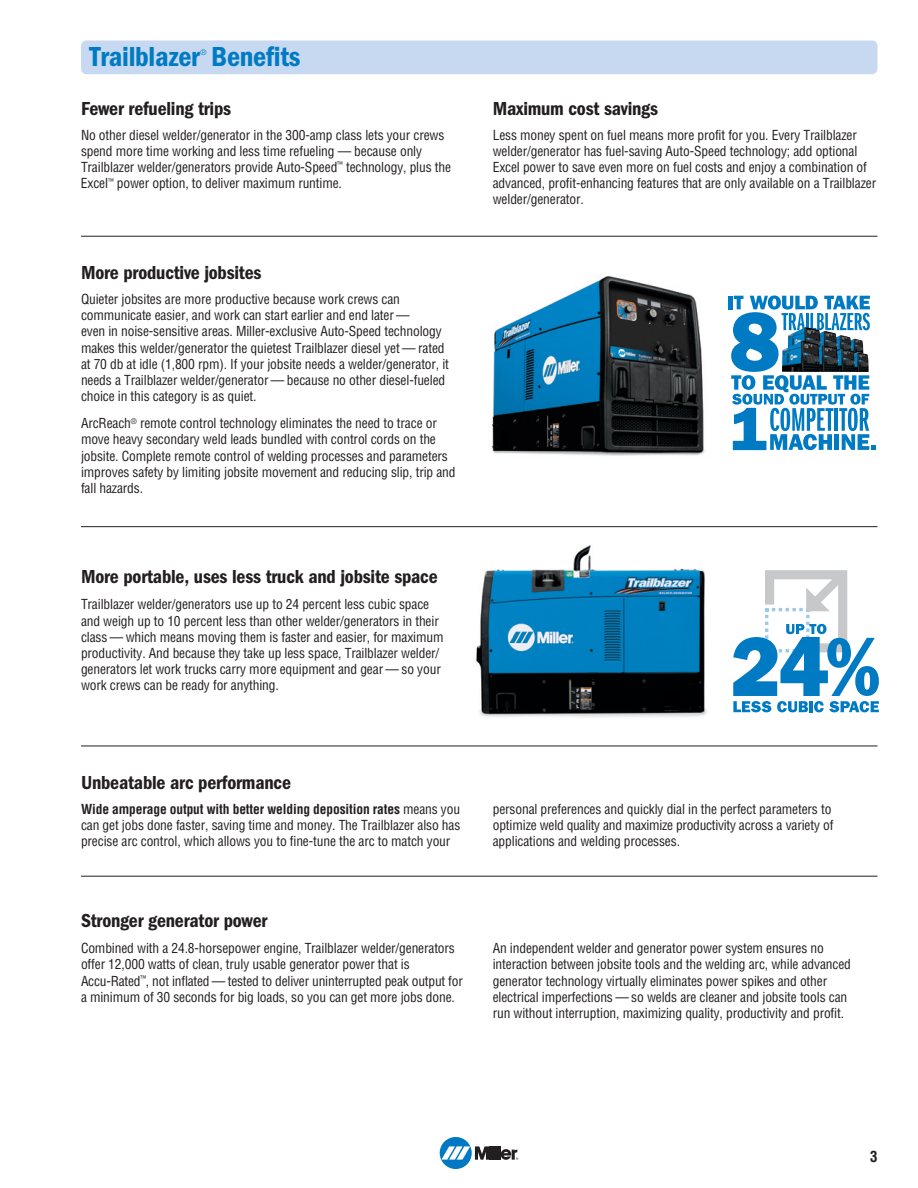
<style>
.page{position:relative;width:918px;height:1188px;background:#fff}
.page>*{position:absolute;margin:0;border:0;box-sizing:border-box;transform-origin:0 0}
.t1{font:28.5px "ITC Franklin Gothic Std Dm Cd";letter-spacing:-.01em;color:#007bc3}
.t2{font:19.5px "ITC Franklin Gothic Std Dm Cd";letter-spacing:-.01em;color:#231f20}
.t3{font:700 condensed 15px "Helvetica";color:#231f20}
.t4{font:condensed 13.5px/16.2px "Helvetica";letter-spacing:-.01em;color:#231f20}
.t5{font:condensed 7.5px "Helvetica";color:#007bc3}
.s1{font-weight:700}
</style>
<div class="page">
<div style="left:440px;top:1137px;width:32px;height:32px;background:#0079c2;border-radius:50%"></div>
<hr style="left:493px;top:1146px;width:4px;height:14px;background:#231f20">
<hr style="left:497px;top:1146px;width:3px;height:14px;background:#231f20">
<svg style="left:441px;top:1146px;width:52px;height:14px"></svg>
<svg style="left:501px;top:1149px;width:17px;height:11px"></svg>
<div style="left:81px;top:40px;width:797px;height:34px;background:#c6d9f0;border-radius:5px"></div>
<img style="left:476px;top:545px;width:231px;height:173px">
<svg style="left:733px;top:570px;width:146px;height:142px"></svg>
<hr style="left:81px;top:236px;width:797px;height:1px;background:#231f20">
<hr style="left:81px;top:526px;width:797px;height:1px;background:#231f20">
<hr style="left:81px;top:746px;width:797px;height:1px;background:#231f20">
<hr style="left:729px;top:296px;width:4px;height:13px;background:#007bc3">
<svg style="left:731px;top:295px;width:145px;height:155px"></svg>
<img style="left:492px;top:276px;width:213px;height:180px">
<hr style="left:81px;top:876px;width:797px;height:1px;background:#231f20">
<h1 class="t1" style="left:90px;top:47px;width:212px">Trailblazer Benefits</h1>
<p class="t5" style="left:201px;top:50px;width:7px">®</p>
<h2 class="t2" style="left:81px;top:102px;width:152px">Fewer refueling trips</h2>
<p class="t4" style="left:81px;top:128px;width:372px">No other diesel welder/generator in the 300-amp class lets your crews spend more time working and less time refueling — because only Trailblazer welder/generators provide Auto-Speed<sup>™</sup> technology, plus the Excel<sup>™</sup> power option, to deliver maximum runtime.</p>
<h2 class="t2" style="left:81px;top:266px;width:182px">More productive jobsites</h2>
<p class="t4" style="left:81px;top:292px;width:370px">Quieter jobsites are more productive because work crews can communicate easier, and work can start earlier and end later —<br>even in noise-sensitive areas. Miller-exclusive Auto-Speed technology makes this welder/generator the quietest Trailblazer diesel yet — rated at 70 db at idle (1,800 rpm). If your jobsite needs a welder/generator, it needs a Trailblazer welder/generator — because no other diesel-fueled choice in this category is as quiet.</p>
<p class="t4" style="left:81px;top:416px;width:376px">ArcReach<sup>®</sup> remote control technology eliminates the need to trace or move heavy secondary weld leads bundled with control cords on the jobsite. Complete remote control of welding processes and parameters improves safety by limiting jobsite movement and reducing slip, trip and fall hazards.</p>
<h2 class="t2" style="left:81px;top:570px;width:358px">More portable, uses less truck and jobsite space</h2>
<p class="t4" style="left:81px;top:597px;width:364px">Trailblazer welder/generators use up to 24 percent less cubic space and weigh up to 10 percent less than other welder/generators in their class — which means moving them is faster and easier, for maximum productivity. And because they take up less space, Trailblazer welder/ generators let work trucks carry more equipment and gear — so your work crews can be ready for anything.</p>
<h2 class="t2" style="left:493px;top:102px;width:167px">Maximum cost savings</h2>
<p class="t4" style="left:493px;top:128px;width:385px">Less money spent on fuel means more profit for you. Every Trailblazer welder/generator has fuel-saving Auto-Speed technology; add optional Excel power to save even more on fuel costs and enjoy a combination of advanced, profit-enhancing features that are only available on a Trailblazer welder/generator.</p>
<h2 class="t2" style="left:81px;top:776px;width:211px">Unbeatable arc performance</h2>
<p class="t4" style="left:81px;top:802px;width:381px;text-align:justify"><span class="s1">Wide amperage output with better welding deposition rates</span> means you can get jobs done faster, saving time and money. The Trailblazer also has precise arc control, which allows you to fine-tune the arc to match your</p>
<p class="t4" style="left:493px;top:802px;width:342px">personal preferences and quickly dial in the perfect parameters to optimize weld quality and maximize productivity across a variety of applications and welding processes.</p>
<h2 class="t2" style="left:81px;top:914px;width:188px">Stronger generator power</h2>
<p class="t4" style="left:81px;top:941px;width:383px">Combined with a 24.8-horsepower engine, Trailblazer welder/generators offer 12,000 watts of clean, truly usable generator power that is Accu-Rated<sup>™</sup>, not inflated — tested to deliver uninterrupted peak output for a minimum of 30 seconds for big loads, so you can get more jobs done.</p>
<p class="t4" style="left:493px;top:941px;width:360px">An independent welder and generator power system ensures no interaction between jobsite tools and the welding arc, while advanced generator technology virtually eliminates power spikes and other electrical imperfections — so welds are cleaner and jobsite tools can run without interruption, maximizing quality, productivity and profit.</p>
<p class="t3" style="left:870px;top:1151px;width:9px">3</p>
</div>
